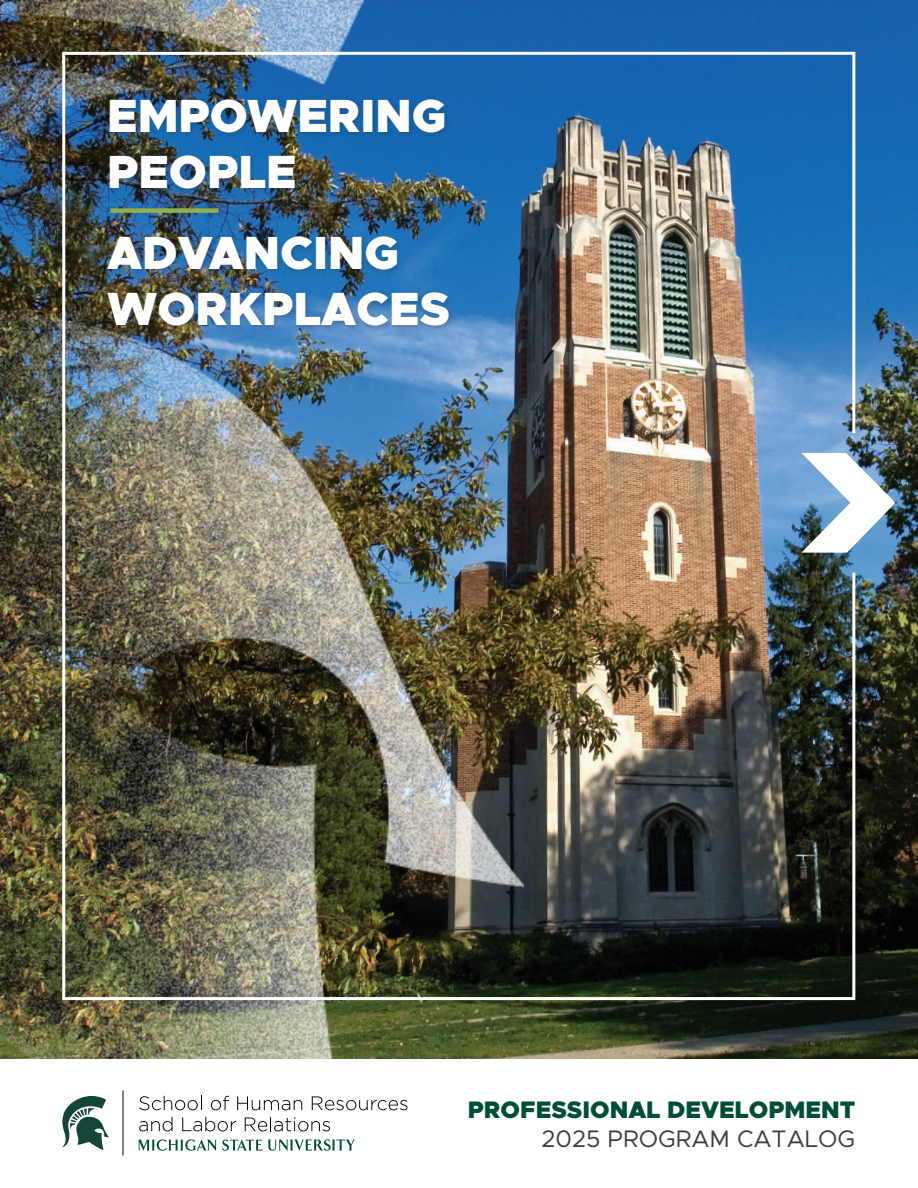
<style>
.page{position:relative;width:918px;height:1188px;background:#fff}
.page>*{position:absolute;margin:0;border:0;box-sizing:border-box;transform-origin:0 0}
.t1{font:900 46.8px/56.1px "Metropolis";color:#fff}
.t2{font:900 24px "Metropolis";color:#004e38}
.t3{font:24px "Metropolis";color:#3e3e3f}
</style>
<div class="page">
<img style="left:523px;top:0;width:395px;height:1058px">
<svg style="left:62px;top:1096px;width:47px;height:54px"></svg>
<hr style="left:123px;top:1090px;width:1px;height:65px;background:#040503">
<svg style="left:139px;top:1096px;width:63px;height:14px"></svg>
<svg style="left:211px;top:1096px;width:18px;height:14px"></svg>
<svg style="left:237px;top:1096px;width:65px;height:14px"></svg>
<svg style="left:312px;top:1096px;width:95px;height:14px"></svg>
<svg style="left:139px;top:1117px;width:34px;height:14px"></svg>
<svg style="left:182px;top:1117px;width:54px;height:14px"></svg>
<svg style="left:245px;top:1117px;width:85px;height:14px"></svg>
<svg style="left:138px;top:1139px;width:78px;height:12px"></svg>
<svg style="left:222px;top:1139px;width:133px;height:12px"></svg>
<img style="left:857px;top:452px;width:40px;height:101px">
<img style="left:523px;top:50px;width:334px;height:952px">
<img style="left:0;top:0;width:523px;height:1058px">
<div style="left:110px;top:208px;width:108px;height:5px;background:#94ae4a"></div>
<p class="t1" style="left:107px;top:88px;width:341px">EMPOWERING<br>PEOPLE</p>
<p class="t1" style="left:107px;top:225px;width:344px">ADVANCING<br>WORKPLACES</p>
<p class="t2" style="left:468px;top:1094px;width:389px">PROFESSIONAL DEVELOPMENT</p>
<p class="t3" style="left:541px;top:1124px;width:315px">2025 PROGRAM CATALOG</p>
</div>
